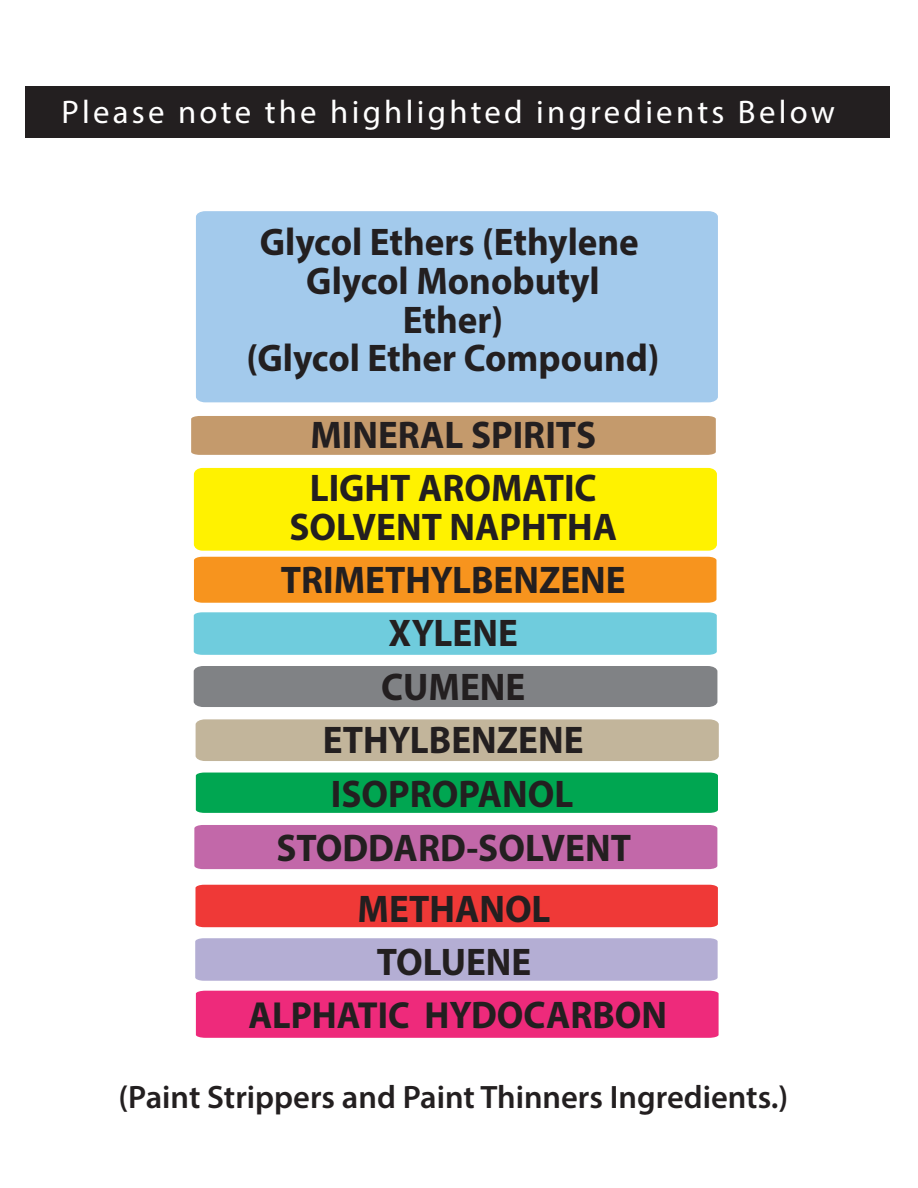
<style>
.page{position:relative;width:918px;height:1188px;background:#fff}
.page>*{position:absolute;margin:0;border:0;box-sizing:border-box;transform-origin:0 0}
.t1{font:700 38.7px/53.1px "Myriad Pro";color:#231f20;text-align:center;scale:.96 1}
.t2{font:700 37.8px "Myriad Pro";color:#231f20;scale:.96 1}
.t3{font:32.85px "Myriad Pro";letter-spacing:.1em;color:#fff}
.t4{font:600 32.55px "Myriad Pro";color:#231f20}
.s1{font-size:38.7px}
</style>
<div class="page">
<div style="left:26px;top:86px;width:864px;height:52px;background:#231f20"></div>
<div style="left:196px;top:773px;width:522px;height:40px;background:#00a651"></div>
<div style="left:196px;top:991px;width:523px;height:47px;background:#ee2a7b"></div>
<div style="left:196px;top:885px;width:522px;height:42px;background:#ef3937"></div>
<div style="left:195px;top:938px;width:523px;height:43px;background:#b4aed4"></div>
<div style="left:194px;top:557px;width:522px;height:46px;background:#f7941e"></div>
<div style="left:194px;top:468px;width:523px;height:83px;background:#fff200"></div>
<div style="left:194px;top:666px;width:523px;height:41px;background:#808285"></div>
<div style="left:194px;top:612px;width:523px;height:43px;background:#6fccdd"></div>
<div style="left:196px;top:719px;width:523px;height:42px;background:#c2b59b"></div>
<div style="left:191px;top:416px;width:525px;height:39px;background:#c49a6c"></div>
<div style="left:196px;top:211px;width:522px;height:191px;background:#a3caec"></div>
<div style="left:194px;top:825px;width:523px;height:44px;background:#c268a9"></div>
<p class="t3" style="left:61px;top:92px;width:775px">Please note the highlighted ingredients Below</p>
<p class="t1" style="left:247px;top:222px;width:432px;line-height:38.7px">Glycol Ethers (Ethylene<br>Glycol Monobutyl<br>Ether)<br>(Glycol Ether Compound)</p>
<p class="t1" style="left:310px;top:407px;width:300px;text-align:left">MINERAL SPIRITS<br>LIGHT AROMATIC</p>
<p class="t1" style="left:281px;top:499px;width:361px">SOLVENT NAPHTHA<br>TRIMETHYLBENZENE<br>XYLENE<br>CUMENE<br>ETHYLBENZENE</p>
<p class="t1" style="left:331px;top:766px;width:254px">ISOPROPANOL</p>
<p class="t1" style="left:276px;top:820px;width:371px">STODDARD-SOLVENT</p>
<p class="t1" style="left:358px;top:881px;width:203px">METHANOL<br>TOLUENE</p>
<p class="t2" style="left:248px;top:991px;width:438px">ALPHATIC H<span class="s1">YDOCARBON</span></p>
<p class="t4" style="left:118px;top:1076px;width:671px">(Paint Strippers and Paint Thinners Ingredients.)</p>
</div>
